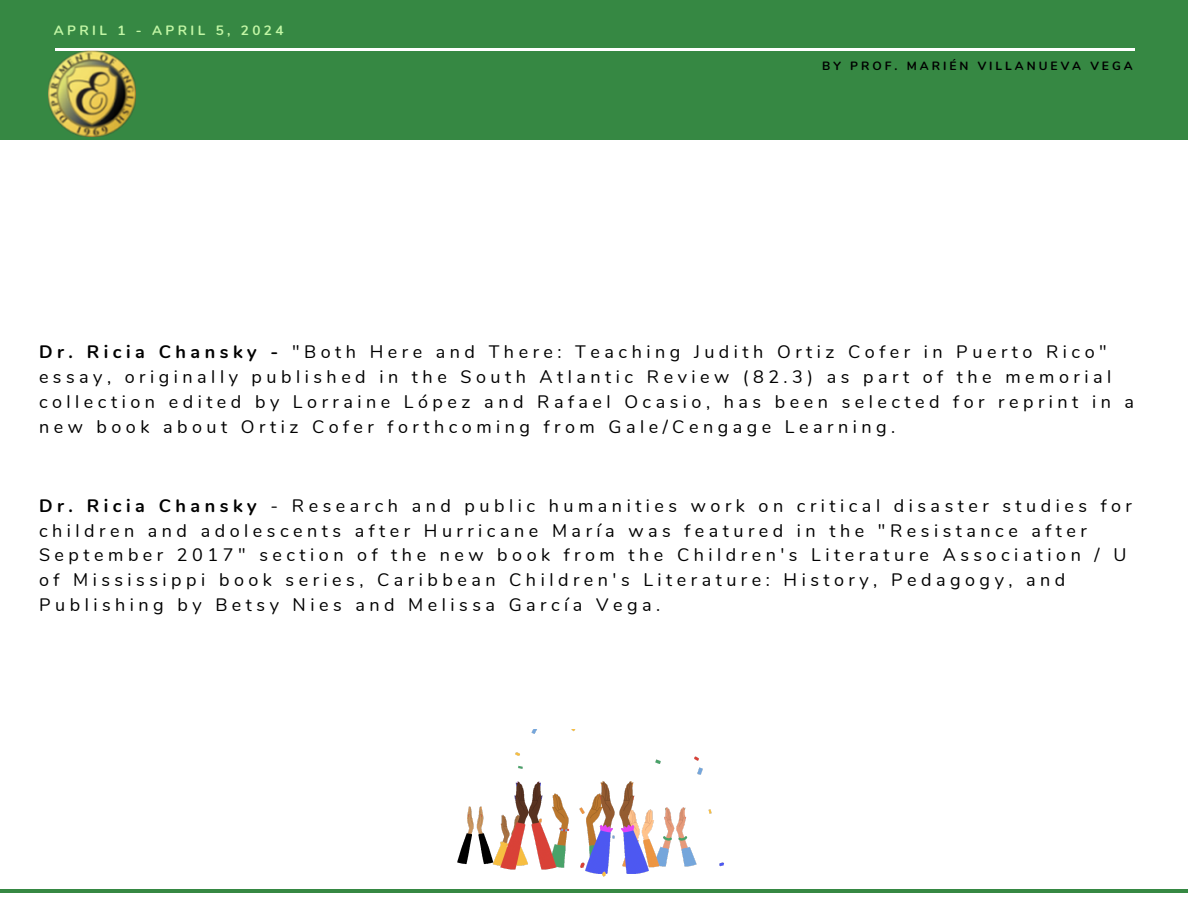
<style>
.page{position:relative;width:1188px;height:918px;background:#fff}
.page>*{position:absolute;margin:0;border:0;box-sizing:border-box;transform-origin:0 0}
.t1{font:18px/24.8px "Nunito";letter-spacing:.25em;color:#000}
.t2{font:700 13.5px "Nunito";letter-spacing:.25em;color:#c2f6a5}
.t3{font:700 12px "Nunito";letter-spacing:.25em;color:#000}
.s1{font-weight:700}
</style>
<div class="page">
<div style="left:0;top:0;width:1188px;height:140px;background:#368843"></div>
<hr style="left:55px;top:49px;width:1080px;height:2px;background:#fff">
<hr style="left:0;top:889px;width:1188px;height:3px;background:#368843">
<img style="left:48px;top:50px;width:87px;height:87px">
<img style="left:457px;top:730px;width:267px;height:147px">
<p class="t2" style="left:54px;top:21px;width:231px">APRIL 1 - APRIL 5, 2024</p>
<p class="t3" style="left:822px;top:58px;width:312px">BY PROF. MARIÉN VILLANUEVA VEGA</p>
<p class="t1" style="left:39px;top:340px;width:1097px"><span class="s1">Dr. Ricia Chansky -</span> "Both Here and There: Teaching Judith Ortiz Cofer in Puerto Rico" essay, originally published in the South Atlantic Review (82.3) as part of the memorial collection edited by Lorraine López and Rafael Ocasio, has been selected for reprint in a new book about Ortiz Cofer forthcoming from Gale/Cengage Learning.</p>
<p class="t1" style="left:39px;top:494px;width:1094px"><span class="s1">Dr. Ricia Chansky</span> - Research and public humanities work on critical disaster studies for children and adolescents after Hurricane María was featured in the "Resistance after September 2017" section of the new book from the Children's Literature Association / U of Mississippi book series, Caribbean Children's Literature: History, Pedagogy, and Publishing by Betsy Nies and Melissa García Vega.</p>
</div>
